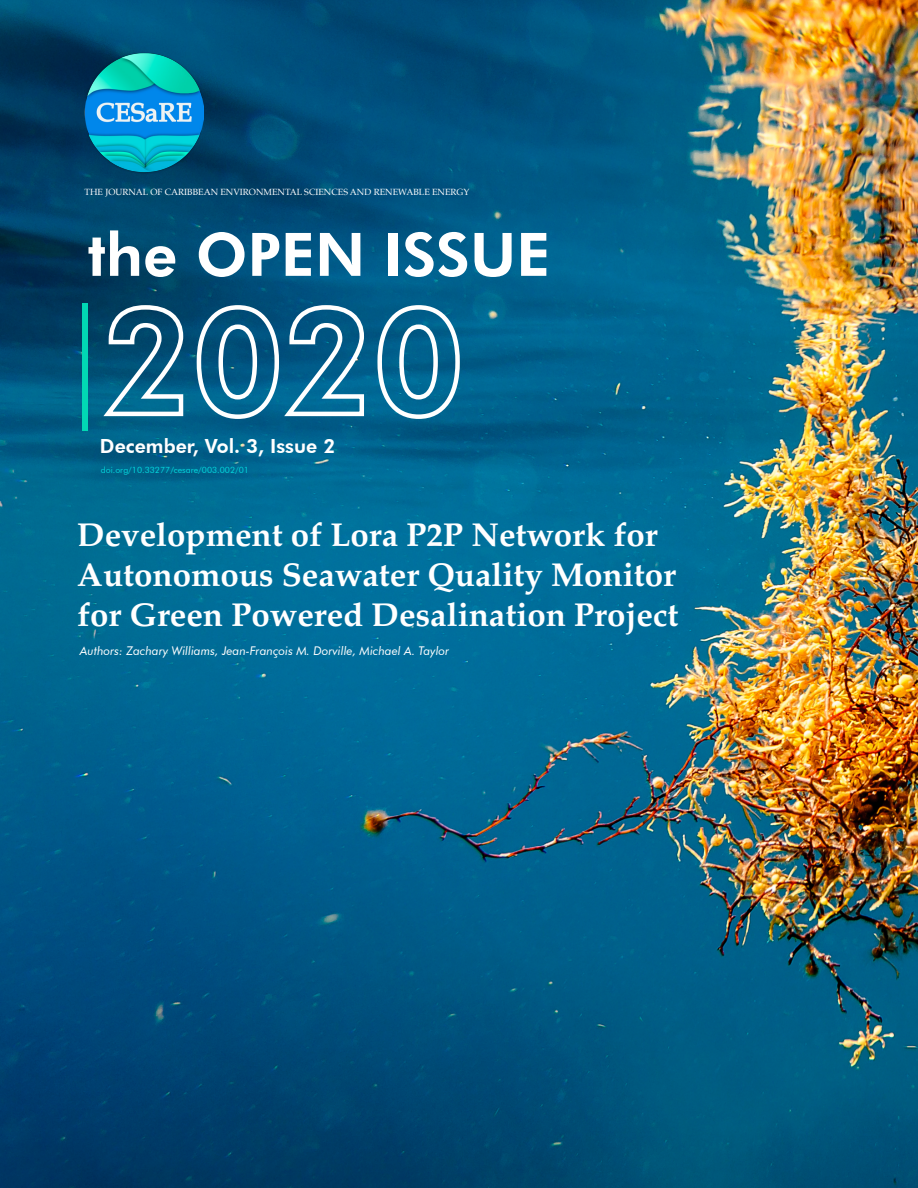
<style>
.page{position:relative;width:918px;height:1188px;background:#fff}
.page>*{position:absolute;margin:0;border:0;box-sizing:border-box;transform-origin:0 0}
.t1{font:800 60px "Futura BT";color:#fff}
.t2{font:700 33px/39.6px "Palatino";color:#fff}
.t3{font:800 19.5px "Futura BT";color:#fff}
.t4{font:italic 12px "Futura BT";color:#fff}
.t5{font:9px "Palatino";color:#fff}
.t6{font:8.7px "Futura BT";color:#04d6dc}
</style>
<div class="page">
<img style="left:0;top:0;width:918px;height:1188px">
<img style="left:84px;top:51px;width:120px;height:124px">
<svg style="left:99px;top:303px;width:86px;height:117px"></svg>
<svg style="left:194px;top:303px;width:172px;height:118px"></svg>
<svg style="left:375px;top:303px;width:87px;height:118px"></svg>
<div style="left:82px;top:303px;width:6px;height:127px;background:#01d8b4"></div>
<p class="t5" style="left:85px;top:184px;width:386px">THE JOURNAL OF CARIBBEAN ENVIRONMENTAL SCIENCES AND RENEWABLE ENERGY</p>
<h1 class="t1" style="left:87px;top:218px;width:465px">the OPEN ISSUE</h1>
<p class="t3" style="left:100px;top:434px;width:237px">December, Vol. 3, Issue 2</p>
<p class="t6" style="left:101px;top:464px;width:150px">doi.org/10.33277/cesare/003.002/01</p>
<p class="t2" style="left:77px;top:515px;width:603px">Development of Lora P2P Network for<br>Autonomous Seawater Quality Monitor for Green Powered Desalination Project</p>
<p class="t4" style="left:80px;top:643px;width:371px">Authors: Zachary Williams, Jean-François M. Dorville, Michael A. Taylor</p>
</div>
